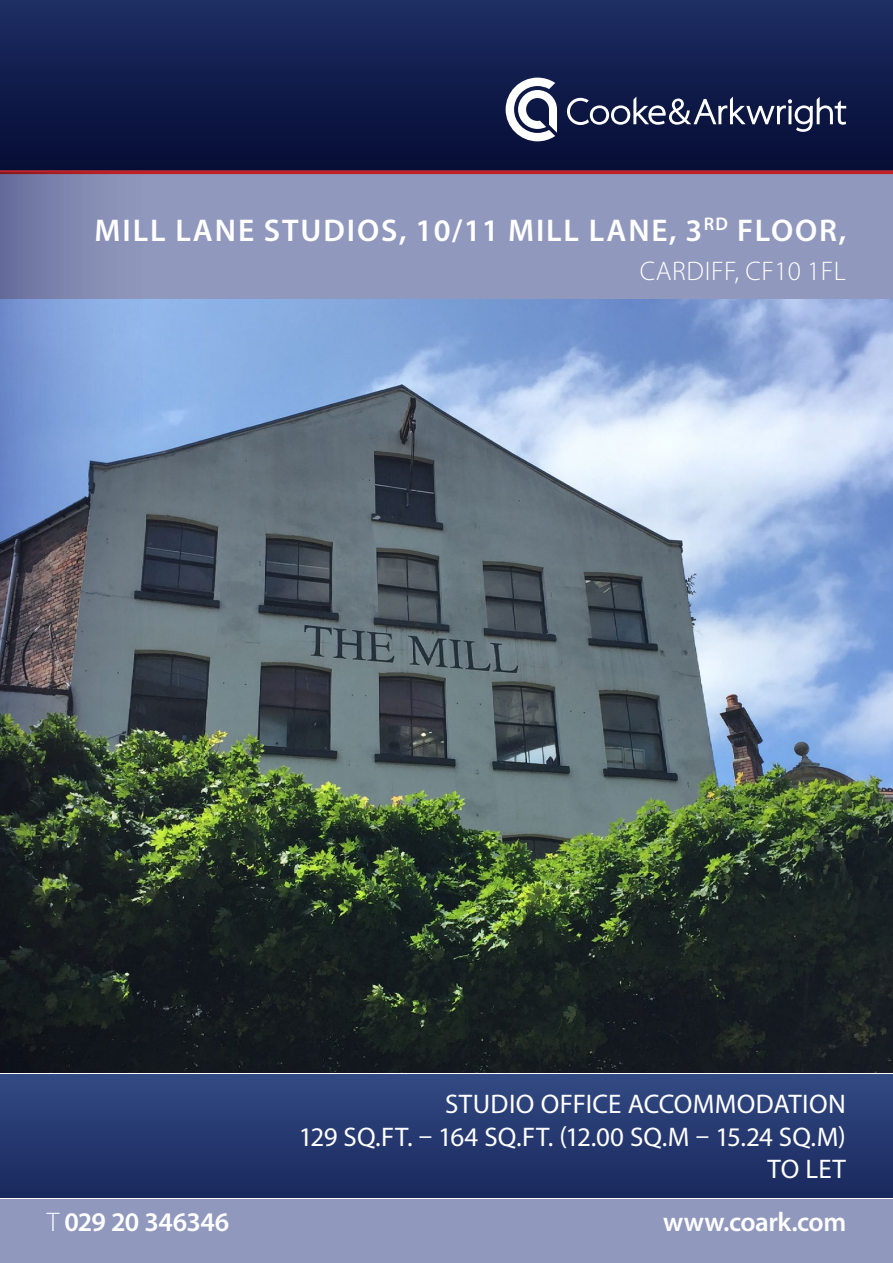
<style>
.page{position:relative;width:893px;height:1263px;background:#fff}
.page>*{position:absolute;margin:0;border:0;box-sizing:border-box;transform-origin:0 0}
.t1{font:600 31.5px "Myriad Pro";letter-spacing:.06em;color:#fff}
.t2{font:27px/32.4px "Myriad Pro";letter-spacing:.01em;color:#fff;text-align:right}
.t3{font:600 27px "Myriad Pro";letter-spacing:-.02em;color:#fff}
.t4{font:300 27px "Myriad Pro";letter-spacing:.025em;color:#fff}
.s1{font-weight:300}
</style>
<div class="page">
<div style="left:0;top:174px;width:893px;height:131px;background:#9198bd"></div>
<img style="left:142px;top:299px;width:751px;height:773px">
<div style="left:0;top:1074px;width:893px;height:123px;background:linear-gradient(to bottom,#334a83,#19295e)"></div>
<div style="left:0;top:1199px;width:893px;height:64px;background:#9198bd"></div>
<div style="left:0;top:0;width:893px;height:170px;background:linear-gradient(to bottom,#1d2d63,#050c34)"></div>
<svg style="left:567px;top:97px;width:279px;height:35px"></svg>
<svg style="left:506px;top:78px;width:51px;height:63px"></svg>
<svg style="left:0;top:170px;width:893px;height:4px;background:#b0232c"></svg>
<svg style="left:0;top:172px;width:142px;height:900px;background:#525f71"></svg>
<p class="t1" style="left:95px;top:210px;width:753px">MILL LANE STUDIOS, 10/11 MILL LANE, 3<sup>RD</sup> FLOOR,</p>
<p class="t4" style="left:640px;top:255px;width:208px">CARDIFF, CF10 1FL</p>
<p class="t2" style="left:299px;top:1087px;width:548px">STUDIO OFFICE ACCOMMODATION<br>129 SQ.FT. – 164 SQ.FT. (12.00 SQ.M – 15.24 SQ.M)<br>TO LET</p>
<p class="t3" style="left:47px;top:1204px;width:184px"><span class="s1">T</span> 029 20 346346</p>
<p class="t3" style="left:663px;top:1204px;width:184px">www.coark.com</p>
</div>
